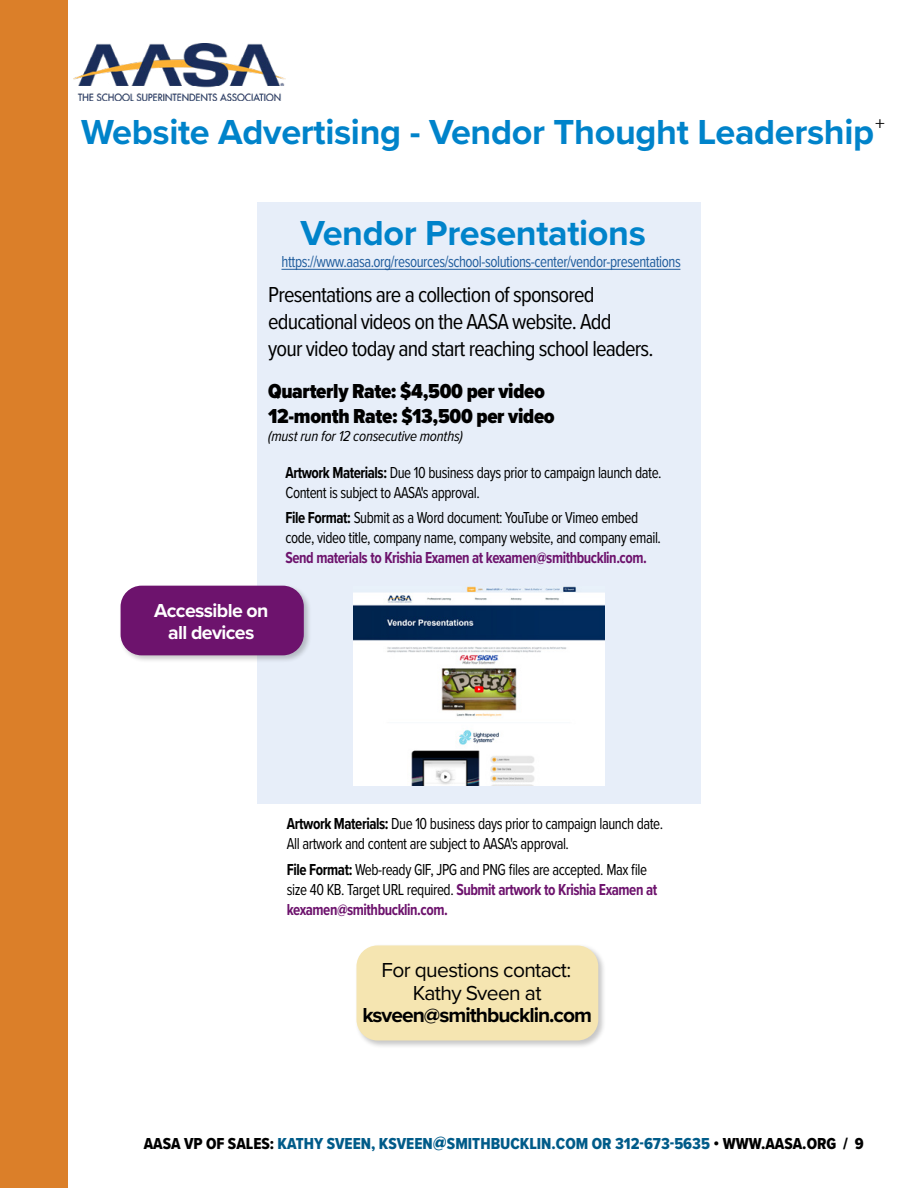
<style>
.page{position:relative;width:918px;height:1188px;background:#fff}
.page>*{position:absolute;margin:0;border:0;box-sizing:border-box;transform-origin:0 0}
.t1{font:700 36px "Proxima Nova";letter-spacing:-.01em;color:#0083ca}
.t2{font:22.5px/27px "Proxima Nova Cond";letter-spacing:-.035em;color:#000}
.t3{font:900 21px/25.2px "Proxima Nova Cond";letter-spacing:-.015em;color:#000}
.t4{font:21px/22.5px "Proxima Nova";letter-spacing:-.03em;color:#000;text-align:center}
.t5{font:700 21px "Proxima Nova";letter-spacing:-.045em;color:#000}
.t6{font:700 19.5px/22.5px "Proxima Nova";letter-spacing:-.03em;color:#fff;text-align:center}
.t7{font:18px "Minion Pro";color:#000}
.t8{font:16.5px/19.8px "Proxima Nova Cond";letter-spacing:-.03em;color:#000;scale:.91 1}
.t9{font:16.5px "Proxima Nova Cond Extrabld";color:#005b89}
.t10{font:16.5px "Proxima Nova Cond";letter-spacing:-.03em;color:#215e9e;scale:.91 1}
.t11{font:700 16.5px "Proxima Nova Cond";letter-spacing:-.03em;color:#6d136d;scale:.91 1}
.t12{font:italic 15px "Proxima Nova Cond";letter-spacing:-.015em;color:#000}
.s1{font-weight:700}
.s2{font-weight:700;color:#6d136d}
.s3{color:#000}
.s4{font-size:19.5px}
</style>
<div class="page">
<div style="left:0;top:0;width:68px;height:1188px;background:#db7f29"></div>
<img style="left:73px;top:43px;width:212px;height:58px">
<div style="left:258px;top:202px;width:443px;height:601px;background:#e7eef9"></div>
<div style="left:119px;top:584px;width:193px;height:79px;background:#000;opacity:.22"></div>
<div style="left:121px;top:586px;width:183px;height:69px;background:#6d136d;border-radius:21px"></div>
<img style="left:354px;top:587px;width:251px;height:198px">
<div style="left:355px;top:944px;width:251px;height:105px;background:#000;opacity:.22"></div>
<div style="left:356px;top:945px;width:242px;height:96px;background:#f5e5b1;border-radius:21px"></div>
<hr style="left:281px;top:269px;width:399px;height:1px;background:#215e9e">
<h1 class="t1" style="left:81px;top:105px;width:795px">Website Advertising - Vendor Thought Leadership</h1>
<p class="t7" style="left:875px;top:110px;width:12px">+</p>
<h1 class="t1" style="left:301px;top:206px;width:347px">Vendor Presentations</h1>
<p class="t10" style="left:281px;top:249px;width:440px">https://www.aasa.org/resources/school-solutions-center/vendor-presentations</p>
<h2 class="t2" style="left:268px;top:280px;width:387px">Presentations are a collection of sponsored educational videos on the AASA website. Add<br>your video today and start reaching school leaders.</h2>
<p class="t3" style="left:268px;top:378px;width:288px">Quarterly Rate: $4,500 per video<br>12-month Rate: $13,500 per video</p>
<p class="t12" style="left:268px;top:425px;width:196px">(must run for 12 consecutive months)</p>
<p class="t6" style="left:154px;top:599px;width:116px">Accessible on all devices</p>
<p class="t8" style="left:285px;top:462px;width:415px"><span class="s1">Artwork Materials:</span> Due 10 business days prior to campaign launch date.<br>Content is subject to AASA's approval.</p>
<p class="t8" style="left:285px;top:507px;width:414px"><span class="s1">File Format:</span> Submit as a Word document: YouTube or Vimeo embed code, video title, company name, company website, and company email.</p>
<p class="t11" style="left:285px;top:545px;width:399px">Send materials to Krishia Examen at kexamen@smithbucklin.com.</p>
<p class="t8" style="left:287px;top:813px;width:415px"><span class="s1">Artwork Materials:</span> Due 10 business days prior to campaign launch date.<br>All artwork and content are subject to AASA's approval.</p>
<p class="t8" style="left:287px;top:859px;width:408px"><span class="s1">File Format:</span> Web-ready GIF, JPG and PNG files are accepted. Max file size 40 KB. Target URL required. <span class="s2">Submit artwork to Krishia Examen at kexamen@smithbucklin.com.</span></p>
<p class="t4" style="left:382px;top:958px;width:191px">For questions contact:<br>Kathy Sveen at</p>
<p class="t5" style="left:362px;top:1000px;width:231px">ksveen@smithbucklin.com</p>
<p class="t9" style="left:144px;top:1132px;width:722px"><span class="s3">AASA VP OF SALES:</span> KATHY SVEEN, KSVEEN<span class="s4">@</span>SMITHBUCKLIN.COM OR 312-673-5635 <span class="s3">• WWW.AASA.ORG / 9</span></p>
</div>
